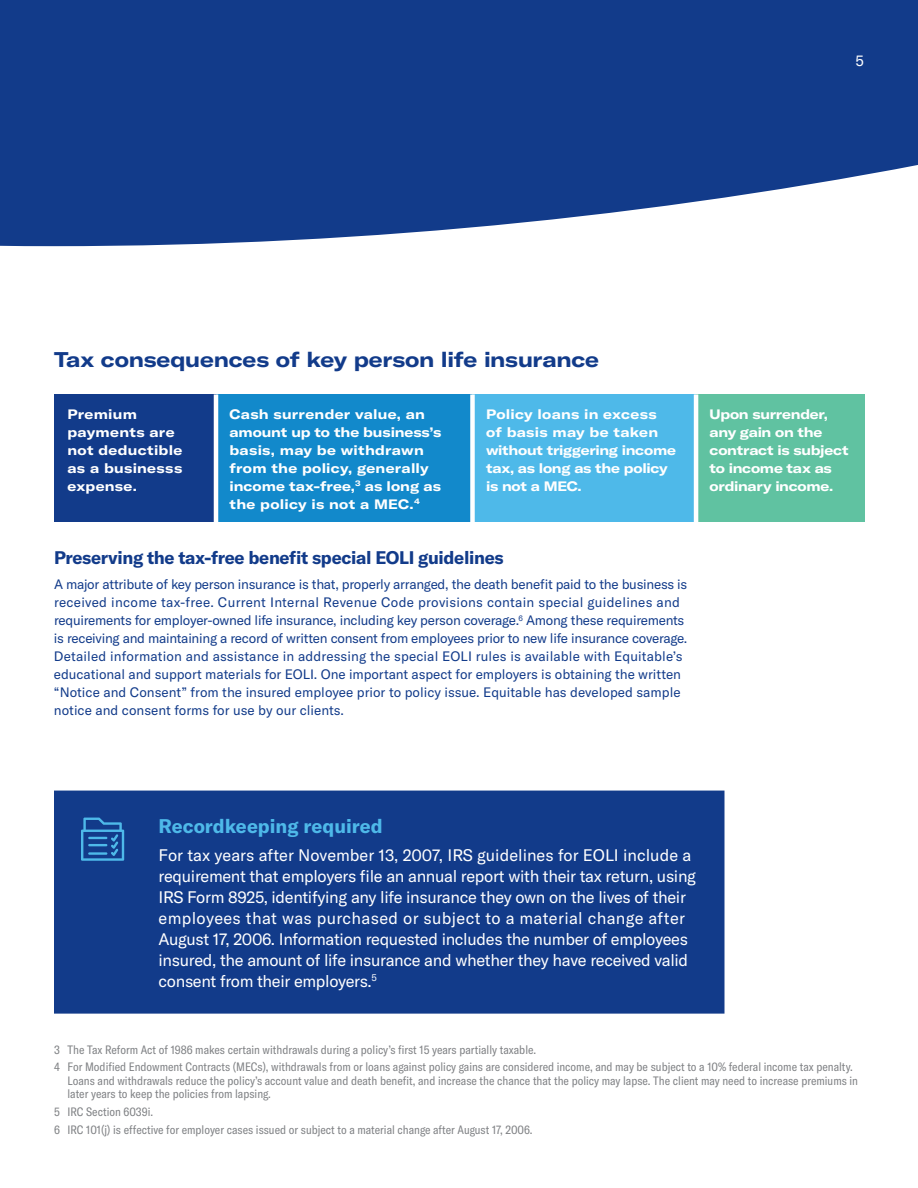
<style>
.page{position:relative;width:918px;height:1188px;background:#fff}
.page>*{position:absolute;margin:0;border:0;box-sizing:border-box;transform-origin:0 0}
.t1{font:700 expanded 21px "GT America";letter-spacing:-.01em;color:#123b8a}
.t2{font:700 19.5px "GT America";color:#4eb9e9}
.t3{font:700 18px "GT America";letter-spacing:-.02em;color:#123b8a}
.t4{font:16.5px/21px "GT America";letter-spacing:-.02em;color:#fff}
.t5{font:15px "GT America";color:#fff}
.t6{font:13.5px/18px "GT America";letter-spacing:-.005em;color:#123b8a}
.t7{font:700 expanded 13.5px/18px "GT America";letter-spacing:.01em;color:#fff}
.t8{font:700 expanded 13.5px/18px "GT America";letter-spacing:-.01em;color:#fff}
.t9{font:700 expanded 13.5px/18px "GT America";letter-spacing:-.02em;color:#fff}
.t10{font:condensed 12px/17.7px "GT America";color:#808285}
</style>
<div class="page">
<svg style="left:0;top:0;width:918px;height:246px;background:#2a4e95"></svg>
<div style="left:54px;top:791px;width:670px;height:223px;background:#123b8a"></div>
<svg style="left:81px;top:818px;width:43px;height:43px;background:#2767ab"></svg>
<div style="left:54px;top:394px;width:162px;height:128px;background:#123b8a"></div>
<div style="left:216px;top:394px;width:256px;height:128px;background:#1289cb"></div>
<div style="left:472px;top:394px;width:224px;height:128px;background:#4eb9e9"></div>
<div style="left:696px;top:394px;width:169px;height:128px;background:#60c2a1"></div>
<hr style="left:214px;top:394px;width:4px;height:128px;background:#fff">
<div style="left:470px;top:394px;width:5px;height:128px;background:#fff"></div>
<hr style="left:694px;top:394px;width:4px;height:128px;background:#fff">
<p class="t5" style="left:856px;top:52px;width:10px">5</p>
<h1 class="t1" style="left:54px;top:347px;width:547px">Tax consequences of key person life insurance</h1>
<p class="t7" style="left:68px;top:405px;width:116px">Premium payments are not deductible as a businesss expense.</p>
<p class="t7" style="left:229px;top:405px;width:213px">Cash surrender value, an amount up to the business’s basis, may be withdrawn from the policy, generally income tax-free,<sup>3</sup> as long as the policy is not a MEC.<sup>4</sup></p>
<p class="t8" style="left:486px;top:405px;width:191px">Policy loans in excess of basis may be taken without triggering income tax, as long as the policy is not a MEC.</p>
<p class="t9" style="left:710px;top:405px;width:141px">Upon surrender, any gain on the contract is subject to income tax as ordinary income.</p>
<h3 class="t3" style="left:54px;top:547px;width:451px">Preserving the tax-free benefit special EOLI guidelines</h3>
<p class="t6" style="left:54px;top:575px;width:635px">A major attribute of key person insurance is that, properly arranged, the death benefit paid to the business is received income tax-free. Current Internal Revenue Code provisions contain special guidelines and requirements for employer-owned life insurance, including key person coverage.<sup>6</sup> Among these requirements is receiving and maintaining a record of written consent from employees prior to new life insurance coverage.<br>Detailed information and assistance in addressing the special EOLI rules is available with Equitable’s educational and support materials for EOLI. One important aspect for employers is obtaining the written “Notice and Consent” from the insured employee prior to policy issue. Equitable has developed sample notice and consent forms for use by our clients.</p>
<h2 class="t2" style="left:159px;top:814px;width:226px">Recordkeeping required</h2>
<p class="t4" style="left:159px;top:844px;width:539px">For tax years after November 13, 2007, IRS guidelines for EOLI include a requirement that employers file an annual report with their tax return, using IRS Form 8925, identifying any life insurance they own on the lives of their employees that was purchased or subject to a material change after August 17, 2006. Information requested includes the number of employees insured, the amount of life insurance and whether they have received valid consent from their employers.<sup>5</sup></p>
<p class="t10" style="left:54px;top:1041px;width:801px">3 The Tax Reform Act of 1986 makes certain withdrawals during a policy’s first 15 years partially taxable.<br>4 For Modified Endowment Contracts (MECs), withdrawals from or loans against policy gains are considered income, and may be subject to a 10% federal income tax penalty.</p>
<p class="t10" style="left:68px;top:1074px;width:792px;line-height:13.5px">Loans and withdrawals reduce the policy’s account value and death benefit, and increase the chance that the policy may lapse. The client may need to increase premiums in later years to keep the policies from lapsing.</p>
<p class="t10" style="left:54px;top:1103px;width:480px">5 IRC Section 6039i.<br>6 IRC 101(j) is effective for employer cases issued or subject to a material change after August 17, 2006.</p>
</div>
